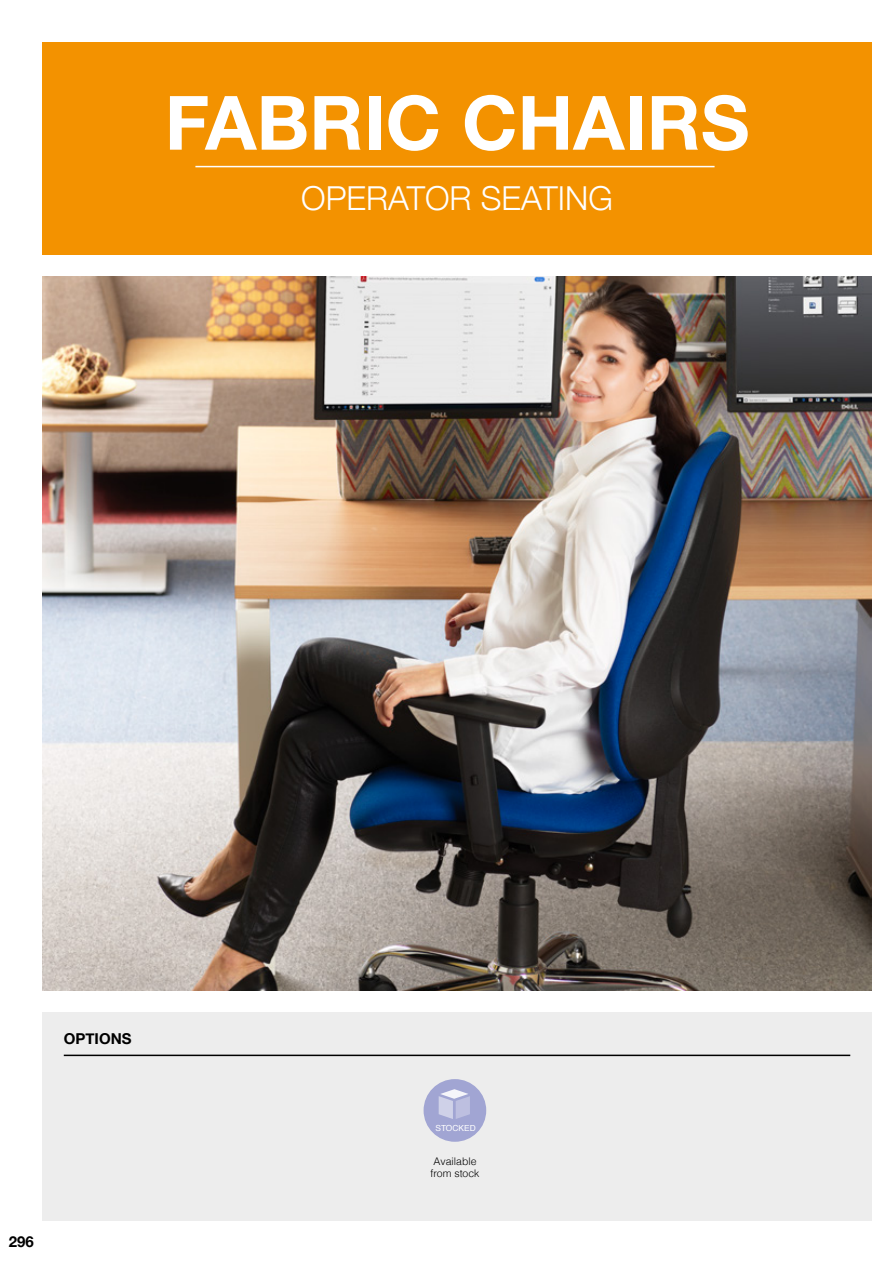
<style>
.page{position:relative;width:893px;height:1263px;background:#fff}
.page>*{position:absolute;margin:0;border:0;box-sizing:border-box;transform-origin:0 0}
.t1{font:700 75px "Helvetica Neue";color:#fff}
.t2{font:300 33px "Helvetica Neue";color:#fff}
.t3{font:700 15px "Helvetica Neue";color:#000}
.t4{font:300 10.5px/12.6px "Helvetica";color:#000}
.t5{font:8.4px "Helvetica";color:#fff}
</style>
<div class="page">
<img style="left:43px;top:276px;width:829px;height:715px">
<div style="left:43px;top:1012px;width:829px;height:208px;background:#ededed"></div>
<div style="left:43px;top:43px;width:829px;height:212px;background:#f39200"></div>
<hr style="left:195px;top:166px;width:520px;height:1px;background:#fff">
<hr style="left:64px;top:1054px;width:786px;height:2px;background:#000">
<div style="left:424px;top:1079px;width:62px;height:63px;background:#a1a5d3;border-radius:50%"></div>
<svg style="left:439px;top:1089px;width:31px;height:30px"></svg>
<h1 class="t1" style="left:165px;top:64px;width:586px">FABRIC CHAIRS</h1>
<h2 class="t2" style="left:301px;top:171px;width:313px">OPERATOR SEATING</h2>
<h3 class="t3" style="left:64px;top:1026px;width:69px">OPTIONS</h3>
<h3 class="t3" style="left:9px;top:1230px;width:27px">296</h3>
<p class="t5" style="left:435px;top:1122px;width:42px">STOCKED</p>
<p class="t4" style="left:430px;top:1154px;width:51px">Available from stock</p>
</div>
